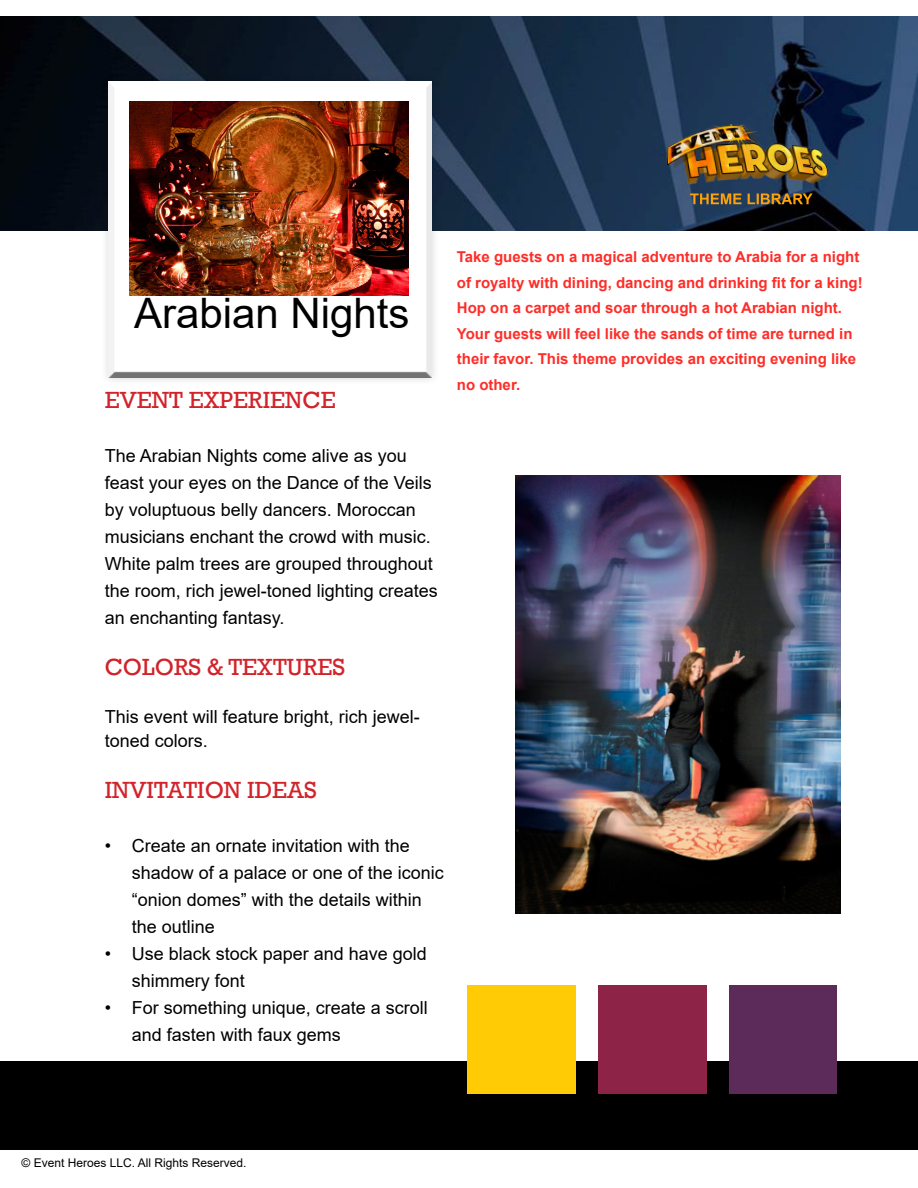
<style>
.page{position:relative;width:918px;height:1188px;background:#fff}
.page>*{position:absolute;margin:0;border:0;box-sizing:border-box;transform-origin:0 0}
.t1{font:42px "Arial";color:#000}
.t2{font:24px "Rockwell";color:#d2232a}
.t3{font:18px/27px "Arial";color:#000}
.t4{font:700 15px/25.5px "Arial";color:#fe2d28}
.t5{font:12px "Arial";color:#000}
</style>
<div class="page">
<img style="left:0;top:17px;width:918px;height:214px">
<img style="left:658px;top:121px;width:175px;height:74px">
<svg style="left:690px;top:194px;width:123px;height:10px"></svg>
<div style="left:0;top:1061px;width:918px;height:89px;background:#000"></div>
<div style="left:100px;top:73px;width:340px;height:15px;background:#fff;opacity:.75"></div>
<div style="left:100px;top:81px;width:340px;height:299px;background:#000;opacity:.75"></div>
<img style="left:130px;top:101px;width:278px;height:195px">
<img style="left:515px;top:475px;width:325px;height:439px">
<div style="left:598px;top:986px;width:108px;height:108px;background:#8d2347"></div>
<div style="left:729px;top:986px;width:108px;height:108px;background:#5c2b59"></div>
<div style="left:468px;top:986px;width:108px;height:108px;background:#ffcb05"></div>
<h1 class="t1" style="left:134px;top:284px;width:277px">Arabian Nights</h1>
<h2 class="t2" style="left:105px;top:386px;width:233px">EVENT EXPERIENCE</h2>
<p class="t4" style="left:457px;top:245px;width:407px">Take guests on a magical adventure to Arabia for a night of royalty with dining, dancing and drinking fit for a king!<br>Hop on a carpet and soar through a hot Arabian night.<br>Your guests will feel like the sands of time are turned in their favor. This theme provides an exciting evening like no other.</p>
<p class="t3" style="left:105px;top:442px;width:335px">The Arabian Nights come alive as you feast your eyes on the Dance of the Veils by voluptuous belly dancers. Moroccan musicians enchant the crowd with music.<br>White palm trees are grouped throughout the room, rich jewel-toned lighting creates an enchanting fantasy.</p>
<h2 class="t2" style="left:105px;top:653px;width:242px">COLORS &amp; TEXTURES</h2>
<p class="t3" style="left:105px;top:704px;width:317px;line-height:24px">This event will feature bright, rich jewel&shy;toned colors.</p>
<h2 class="t2" style="left:105px;top:776px;width:213px">INVITATION IDEAS</h2>
<p class="t3" style="left:132px;top:832px;width:314px;text-indent:-27px">• Create an ornate invitation with the shadow of a palace or one of the iconic “onion domes” with the details within the outline</p>
<p class="t3" style="left:132px;top:940px;width:297px;text-indent:-27px">• Use black stock paper and have gold shimmery font</p>
<p class="t3" style="left:132px;top:994px;width:298px;text-indent:-27px">• For something unique, create a scroll and fasten with faux gems</p>
<p class="t5" style="left:22px;top:1154px;width:226px">© Event Heroes LLC. All Rights Reserved.</p>
</div>
